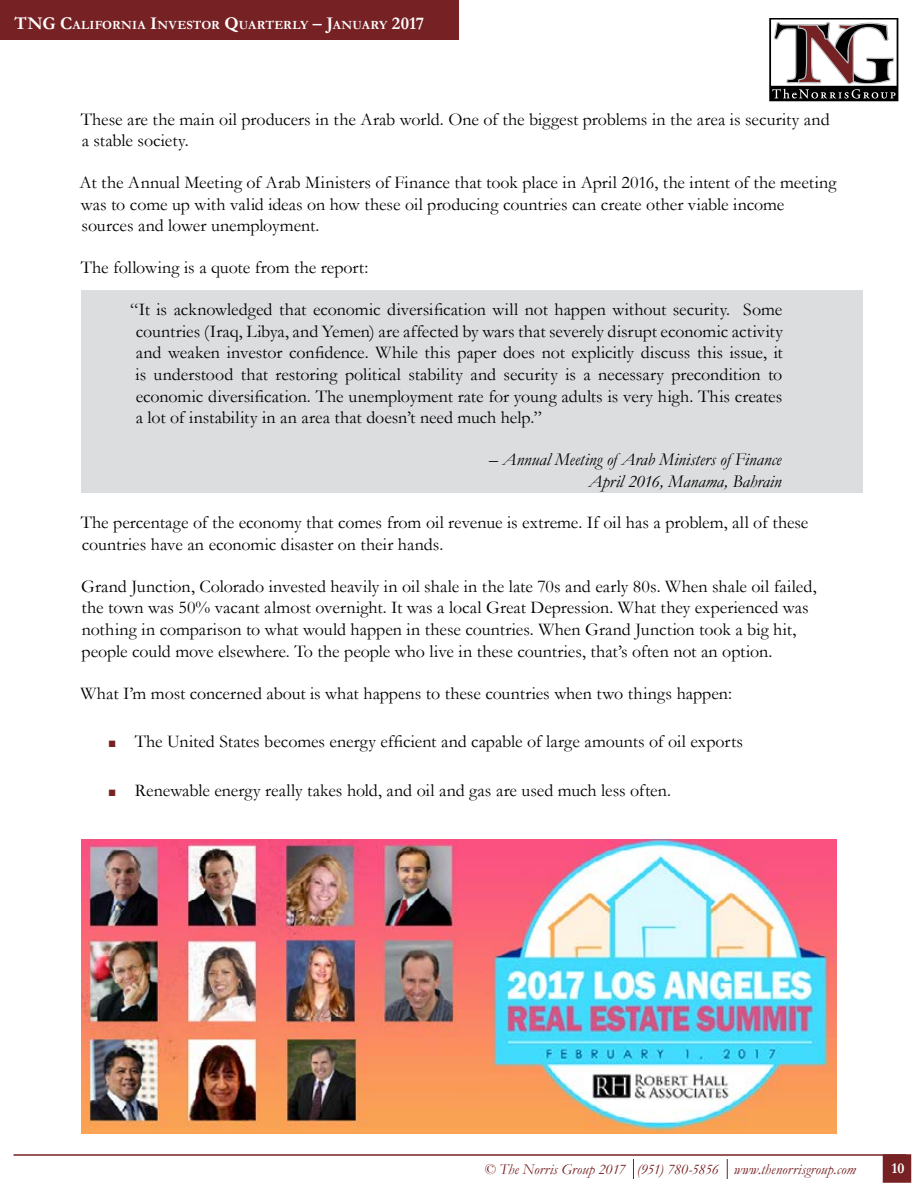
<style>
.page{position:relative;width:918px;height:1188px;background:#fff}
.page>*{position:absolute;margin:0;border:0;box-sizing:border-box;transform-origin:0 0}
.t1{font:18px/21.6px "Garamond";color:#000}
.t2{font:italic 18px/21.6px "Garamond";letter-spacing:-.005em;color:#000;text-align:right}
.t3{font:italic 15px "Garamond";letter-spacing:.005em;color:#762123}
.t4{font:700 15px "Garamond";color:#fff}
.t5{font:700 12.6px "Garamond";letter-spacing:.005em;color:#fff}
.s1{font-size:18px}
.s2{font-size:13.5px;color:#762123}
</style>
<div class="page">
<div style="left:0;top:0;width:459px;height:40px;background:#762123"></div>
<svg style="left:769px;top:19px;width:129px;height:82px"></svg>
<div style="left:883px;top:1154px;width:28px;height:29px;background:#762123;border:2px solid #762123"></div>
<hr style="left:14px;top:1154px;width:892px;height:2px;background:#762123">
<svg style="left:633px;top:1159px;width:1px;height:20px"></svg>
<svg style="left:727px;top:1159px;width:1px;height:20px"></svg>
<div style="left:82px;top:290px;width:781px;height:202px;background:#dcddde"></div>
<img style="left:81px;top:840px;width:756px;height:294px">
<p class="t5" style="left:15px;top:17px;width:411px"><span class="s1">TNG C</span>ALIFORNIA <span class="s1">I</span>NVESTOR <span class="s1">Q</span>UARTERLY <span class="s1">– J</span>ANUARY <span class="s1">2017</span></p>
<p class="t1" style="left:81px;top:108px;width:750px">These are the main oil producers in the Arab world. One of the biggest problems in the area is security and a stable society.</p>
<p class="t1" style="left:80px;top:171px;width:759px">At the Annual Meeting of Arab Ministers of Finance that took place in April 2016, the intent of the meeting was to come up with valid ideas on how these oil producing countries can create other viable income sources and lower unemployment.</p>
<p class="t1" style="left:81px;top:256px;width:289px">The following is a quote from the report:</p>
<p class="t1" style="left:130px;top:298px;width:654px;text-align:justify">“It is acknowledged that economic diversification will not happen without security. Some countries (Iraq, Libya, and Yemen) are affected by wars that severely disrupt economic activity and weaken investor confidence. While this paper does not explicitly discuss this issue, it is understood that restoring political stability and security is a necessary precondition to economic diversification. The unemployment rate for young adults is very high. This creates a lot of instability in an area that doesn’t need much help.”</p>
<p class="t2" style="left:489px;top:448px;width:294px">– Annual Meeting of Arab Ministers of Finance<br>April 2016, Manama, Bahrain</p>
<p class="t1" style="left:81px;top:512px;width:729px">The percentage of the economy that comes from oil revenue is extreme. If oil has a problem, all of these countries have an economic disaster on their hands.</p>
<p class="t1" style="left:81px;top:575px;width:737px">Grand Junction, Colorado invested heavily in oil shale in the late 70s and early 80s. When shale oil failed, the town was 50% vacant almost overnight. It was a local Great Depression. What they experienced was nothing in comparison to what would happen in these countries. When Grand Junction took a big hit, people could move elsewhere. To the people who live in these countries, that’s often not an option.</p>
<p class="t1" style="left:80px;top:682px;width:653px">What I’m most concerned about is what happens to these countries when two things happen:</p>
<p class="t1" style="left:108px;top:730px;width:636px"><span class="s2">■</span> The United States becomes energy efficient and capable of large amounts of oil exports</p>
<p class="t1" style="left:108px;top:779px;width:564px"><span class="s2">■</span> Renewable energy really takes hold, and oil and gas are used much less often.</p>
<p class="t3" style="left:484px;top:1159px;width:373px">© The Norris Group 2017 (951) 780-5856 www.thenorrisgroup.com</p>
<p class="t4" style="left:892px;top:1158px;width:15px">10</p>
</div>
